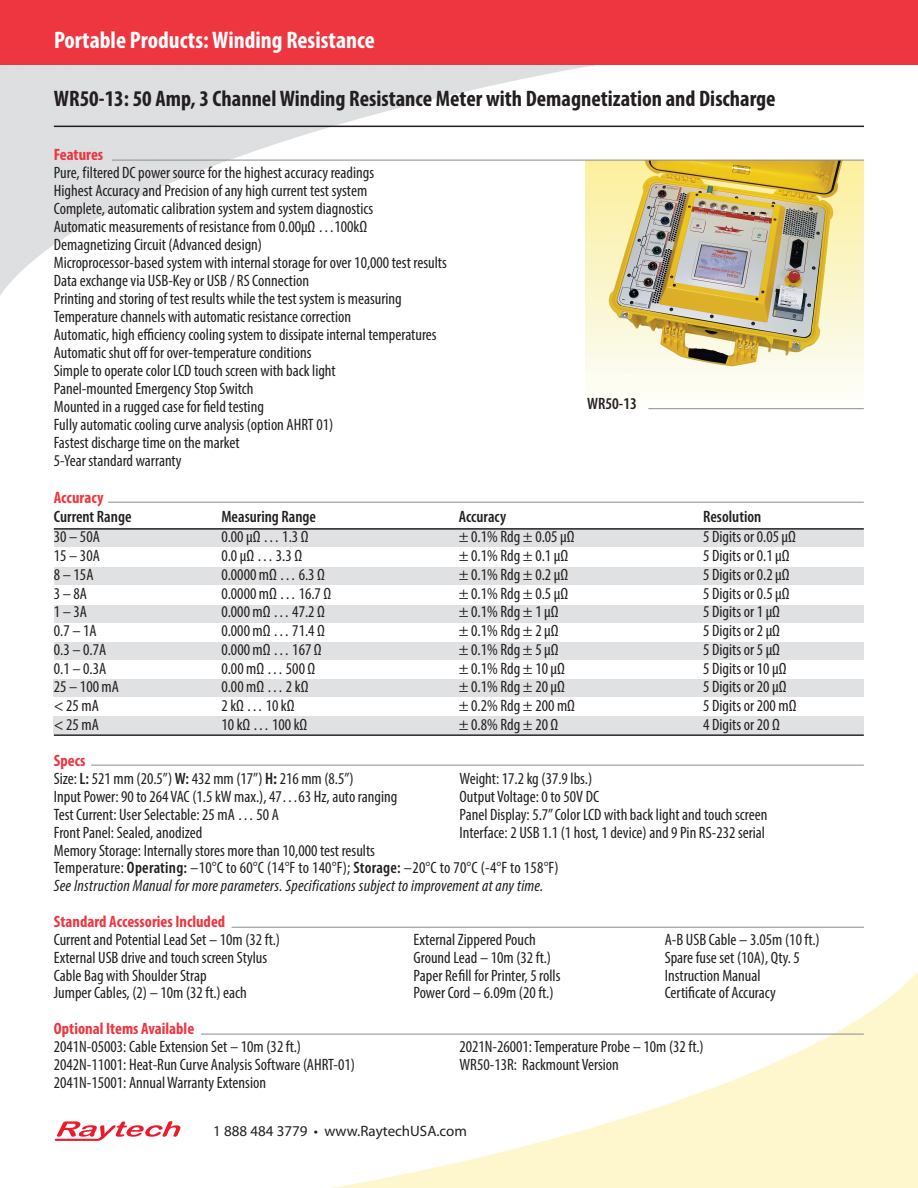
<style>
.page{position:relative;width:918px;height:1188px;background:#fff}
.page>*{position:absolute;margin:0;border:0;box-sizing:border-box;transform-origin:0 0}
.t1{font:700 condensed 24px "Myriad Pro";color:#fff}
.t2{font:700 condensed 22.5px "Myriad Pro";color:#231f20}
.t3{font:condensed 16.5px/18px "Myriad Pro";color:#231f20}
.t4{font:700 condensed 16.5px "Myriad Pro";color:#ee3640}
.t5{font:600 condensed 16.5px "Myriad Pro";color:#231f20}
.t6{font:15px "Myriad Pro";color:#231f20}
.s1{font-weight:700;color:#ee3640}
.s2{font-weight:600}
.s3{font-weight:600;font-stretch:normal}
.s4{font-style:italic}
</style>
<div class="page">
<img style="left:284px;top:926px;width:634px;height:262px">
<div style="left:0;top:0;width:918px;height:65px;background:#ee3640"></div>
<div style="left:586px;top:160px;width:278px;height:248px;background:#fefdf3"></div>
<img style="left:586px;top:161px;width:278px;height:206px">
<hr style="left:112px;top:160px;width:752px;height:1px;background:#8a8c8f">
<hr style="left:648px;top:408px;width:216px;height:1px;background:#8a8c8f">
<div style="left:54px;top:717px;width:810px;height:17px;background:#e0e1e3"></div>
<div style="left:54px;top:679px;width:810px;height:17px;background:#e0e1e3"></div>
<div style="left:54px;top:567px;width:810px;height:17px;background:#e0e1e3"></div>
<div style="left:54px;top:642px;width:810px;height:17px;background:#e0e1e3"></div>
<div style="left:54px;top:605px;width:810px;height:17px;background:#e0e1e3"></div>
<div style="left:54px;top:529px;width:810px;height:18px;background:#e0e1e3"></div>
<hr style="left:54px;top:734px;width:810px;height:2px;background:#231f20">
<hr style="left:54px;top:528px;width:810px;height:2px;background:#231f20">
<hr style="left:54px;top:126px;width:810px;height:1px;background:#231f20">
<hr style="left:108px;top:502px;width:756px;height:1px;background:#8a8c8f">
<hr style="left:91px;top:765px;width:773px;height:1px;background:#8a8c8f">
<hr style="left:232px;top:927px;width:632px;height:1px;background:#8a8c8f">
<hr style="left:201px;top:1034px;width:663px;height:1px;background:#8a8c8f">
<svg style="left:55px;top:1121px;width:125px;height:20px"></svg>
<h1 class="t1" style="left:54px;top:31px;width:322px">Portable Products:Winding Resistance</h1>
<h2 class="t2" style="left:54px;top:90px;width:723px">WR50-13: 50 Amp, 3 ChannelWinding Resistance Meter with Demagnetization and Discharge</h2>
<p class="t4" style="left:54px;top:148px;width:51px">Features</p>
<p class="t3" style="left:54px;top:165px;width:394px">Pure, filtered DC power source for the highest accuracy readings<br>Highest Accuracy and Precision of any high current test system<br>Complete, automatic calibration system and system diagnostics<br>Automatic measurements of resistance from 0.00µΩ …100kΩ Demagnetizing Circuit (Advanced design)<br>Microprocessor-based system with internal storage for over 10,000 test results Data exchange via USB-Key or USB / RS Connection<br>Printing and storing of test results while the test system is measuring Temperature channels with automatic resistance correction<br>Automatic, high efficiency cooling system to dissipate internal temperatures Automatic shut off for over-temperature conditions<br>Simple to operate color LCD touch screen with back light<br>Panel-mounted Emergency Stop Switch<br>Mounted in a rugged case for field testing<br>Fully automatic cooling curve analysis (option AHRT 01)<br>Fastest discharge time on the market<br>5-Year standard warranty</p>
<p class="t4" style="left:54px;top:492px;width:51px">Accuracy</p>
<p class="t5" style="left:54px;top:511px;width:79px">Current Range</p>
<p class="t5" style="left:221px;top:511px;width:96px">Measuring Range</p>
<p class="t5" style="left:459px;top:511px;width:49px">Accuracy</p>
<p class="t5" style="left:703px;top:511px;width:60px">Resolution</p>
<p class="t3" style="left:54px;top:529px;width:48px">30 – 50A</p>
<p class="t3" style="left:221px;top:529px;width:89px">0.00 µΩ … 1.3 Ω</p>
<p class="t3" style="left:459px;top:529px;width:117px">± 0.1% Rdg ± 0.05 µΩ</p>
<p class="t3" style="left:703px;top:529px;width:94px">5 Digits or 0.05 µΩ</p>
<p class="t3" style="left:54px;top:548px;width:48px">15 – 30A</p>
<p class="t3" style="left:221px;top:548px;width:82px">0.0 µΩ … 3.3 Ω</p>
<p class="t3" style="left:459px;top:548px;width:111px">± 0.1% Rdg ± 0.1 µΩ</p>
<p class="t3" style="left:703px;top:548px;width:88px">5 Digits or 0.1 µΩ</p>
<p class="t3" style="left:54px;top:567px;width:41px">8–15A</p>
<p class="t3" style="left:221px;top:567px;width:105px">0.0000 mΩ … 6.3 Ω</p>
<p class="t3" style="left:459px;top:567px;width:111px">± 0.1% Rdg ± 0.2 µΩ</p>
<p class="t3" style="left:703px;top:567px;width:88px">5 Digits or 0.2 µΩ</p>
<p class="t3" style="left:54px;top:585px;width:35px">3–8A</p>
<p class="t3" style="left:221px;top:585px;width:111px">0.0000 mΩ … 16.7 Ω</p>
<p class="t3" style="left:459px;top:585px;width:111px">± 0.1% Rdg ± 0.5 µΩ</p>
<p class="t3" style="left:703px;top:585px;width:88px">5 Digits or 0.5 µΩ</p>
<p class="t3" style="left:54px;top:604px;width:35px">1–3A</p>
<p class="t3" style="left:221px;top:604px;width:105px">0.000 mΩ … 47.2 Ω</p>
<p class="t3" style="left:459px;top:604px;width:101px">± 0.1% Rdg ± 1 µΩ</p>
<p class="t3" style="left:703px;top:604px;width:78px">5 Digits or 1 µΩ</p>
<p class="t3" style="left:54px;top:623px;width:44px">0.7 – 1A</p>
<p class="t3" style="left:221px;top:623px;width:105px">0.000 mΩ … 71.4 Ω</p>
<p class="t3" style="left:459px;top:623px;width:101px">± 0.1% Rdg ± 2 µΩ</p>
<p class="t3" style="left:703px;top:623px;width:78px">5 Digits or 2 µΩ</p>
<p class="t3" style="left:54px;top:642px;width:54px">0.3 – 0.7A</p>
<p class="t3" style="left:221px;top:642px;width:102px">0.000 mΩ … 167 Ω</p>
<p class="t3" style="left:459px;top:642px;width:101px">± 0.1% Rdg ± 5 µΩ</p>
<p class="t3" style="left:703px;top:642px;width:78px">5 Digits or 5 µΩ</p>
<p class="t3" style="left:54px;top:660px;width:54px">0.1 – 0.3A</p>
<p class="t3" style="left:221px;top:660px;width:95px">0.00 mΩ … 500 Ω</p>
<p class="t3" style="left:459px;top:660px;width:108px">± 0.1% Rdg ± 10 µΩ</p>
<p class="t3" style="left:703px;top:660px;width:85px">5 Digits or 10 µΩ</p>
<p class="t3" style="left:54px;top:679px;width:67px">25 – 100 mA</p>
<p class="t3" style="left:221px;top:679px;width:89px">0.00 mΩ … 2 kΩ</p>
<p class="t3" style="left:459px;top:679px;width:108px">± 0.1% Rdg ± 20 µΩ</p>
<p class="t3" style="left:703px;top:679px;width:85px">5 Digits or 20 µΩ</p>
<p class="t3" style="left:54px;top:698px;width:47px">&lt;25mA</p>
<p class="t3" style="left:221px;top:698px;width:75px">2kΩ…10kΩ</p>
<p class="t3" style="left:459px;top:698px;width:118px">± 0.2% Rdg ± 200 mΩ</p>
<p class="t3" style="left:703px;top:698px;width:95px">5 Digits or 200 mΩ</p>
<p class="t3" style="left:54px;top:717px;width:47px">&lt;25mA</p>
<p class="t3" style="left:221px;top:717px;width:87px">10 kΩ … 100 kΩ</p>
<p class="t3" style="left:459px;top:717px;width:101px">± 0.8% Rdg ± 20 Ω</p>
<p class="t3" style="left:703px;top:717px;width:78px">4 Digits or 20 Ω</p>
<p class="t3" style="left:54px;top:753px;width:301px"><span class="s1">Specs<br></span>Size: <span class="s2">L:</span> 521 mm (20.5”) <span class="s2">W:</span> 432 mm (17”) <span class="s2">H</span><span class="s3">:</span> 216 mm (8.5”)</p>
<p class="t5" style="left:587px;top:398px;width:51px">WR50-13</p>
<p class="t3" style="left:460px;top:771px;width:134px">Weight: 17.2 kg (37.9 lbs.)</p>
<p class="t3" style="left:54px;top:789px;width:345px">Input Power: 90 to 264 VAC (1.5 kW max.), 47…63 Hz, auto ranging</p>
<p class="t3" style="left:460px;top:789px;width:141px">Output Voltage: 0 to 50V DC</p>
<p class="t3" style="left:54px;top:807px;width:227px">Test Current: User Selectable: 25 mA … 50 A</p>
<p class="t3" style="left:460px;top:807px;width:309px">Panel Display: 5.7”Color LCD with back light and touch screen</p>
<p class="t3" style="left:54px;top:825px;width:150px">Front Panel: Sealed, anodized</p>
<p class="t3" style="left:460px;top:825px;width:307px">Interface: 2 USB 1.1 (1 host, 1 device) and 9 Pin RS-232 serial</p>
<p class="t3" style="left:54px;top:843px;width:506px">Memory Storage: Internally stores more than 10,000 test results<br>Temperature: <span class="s2">Operating:</span> –10°C to 60°C (14°F to 140°F); <span class="s2">Storage:</span> –20°C to 70°C (-4°F to 158°F)<br><span class="s4">See Instruction Manual for more parameters. Specifications subject to improvement at any time.</span></p>
<p class="t4" style="left:54px;top:916px;width:173px">Standard Accessories Included</p>
<p class="t3" style="left:54px;top:932px;width:228px">Current and Potential Lead Set – 10m (32 ft.)</p>
<p class="t3" style="left:414px;top:932px;width:124px">External Zippered Pouch</p>
<p class="t3" style="left:665px;top:932px;width:157px">A-B USB Cable – 3.05m (10 ft.)</p>
<p class="t3" style="left:54px;top:950px;width:215px">External USB drive and touch screen Stylus</p>
<p class="t3" style="left:414px;top:950px;width:139px">Ground Lead – 10m (32 ft.)</p>
<p class="t3" style="left:665px;top:950px;width:137px">Spare fuse set (10A), Qty. 5</p>
<p class="t3" style="left:54px;top:967px;width:154px">Cable Bag with Shoulder Strap</p>
<p class="t3" style="left:414px;top:967px;width:148px">Paper Refill for Printer, 5 rolls</p>
<p class="t3" style="left:665px;top:967px;width:97px">Instruction Manual</p>
<p class="t3" style="left:54px;top:985px;width:195px">Jumper Cables, (2) – 10m (32 ft.) each</p>
<p class="t3" style="left:414px;top:985px;width:141px">Power Cord – 6.09m (20 ft.)</p>
<p class="t3" style="left:665px;top:985px;width:113px">Certificate of Accuracy</p>
<p class="t4" style="left:54px;top:1023px;width:142px">Optional Items Available</p>
<p class="t3" style="left:54px;top:1039px;width:249px">2041N-05003: Cable Extension Set – 10m (32 ft.)</p>
<p class="t3" style="left:460px;top:1039px;width:246px">2021N-26001:Temperature Probe – 10m (32 ft.)</p>
<p class="t3" style="left:54px;top:1057px;width:303px">2042N-11001: Heat-Run Curve Analysis Software (AHRT-01)</p>
<p class="t3" style="left:460px;top:1057px;width:161px">WR50-13R: Rackmount Version</p>
<p class="t3" style="left:54px;top:1075px;width:214px">2041N-15001: AnnualWarranty Extension</p>
<p class="t6" style="left:213px;top:1126px;width:255px">1 888 484 3779 • www.RaytechUSA.com</p>
</div>
